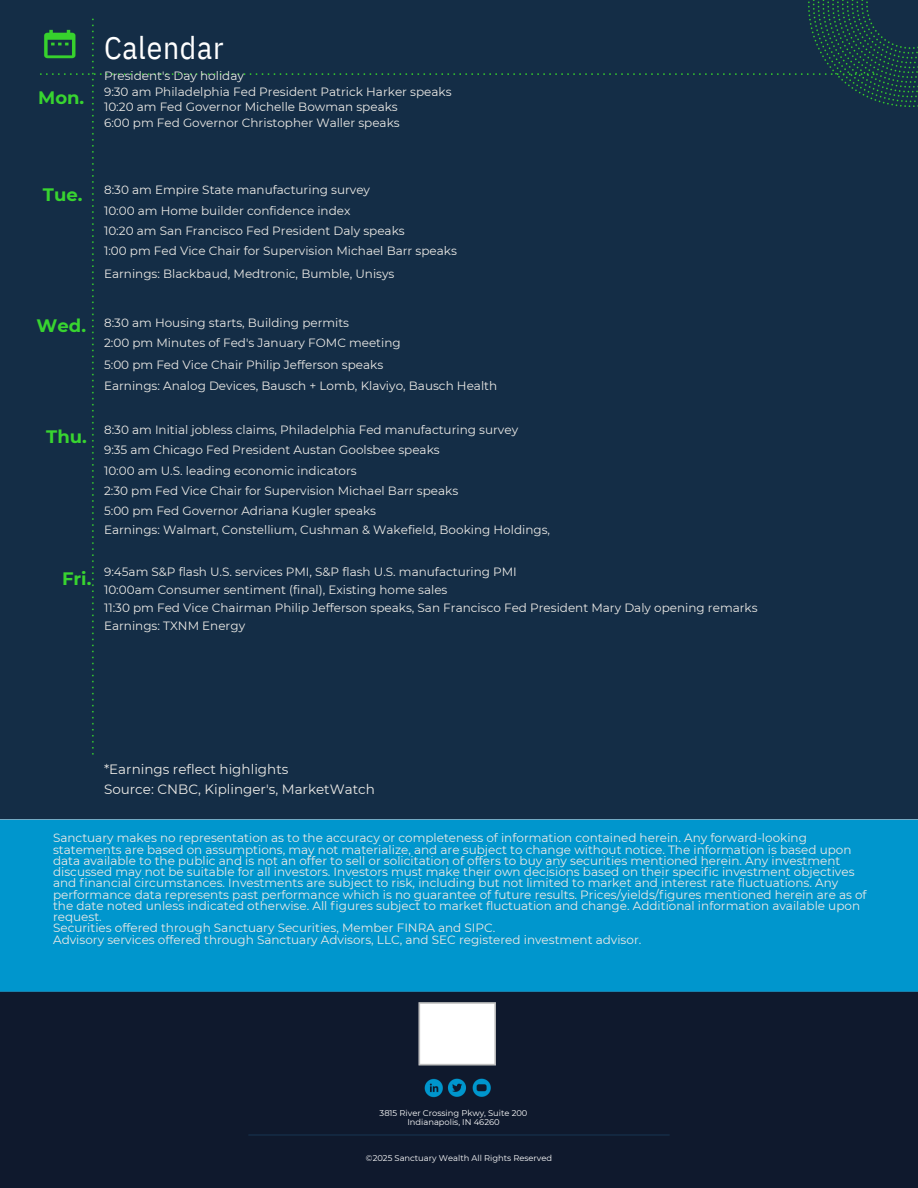
<style>
.page{position:relative;width:918px;height:1188px;background:#fff}
.page>*{position:absolute;margin:0;border:0;box-sizing:border-box;transform-origin:0 0}
.t1{font:31.5px "IBM Plex Sans Cond";letter-spacing:.02em;color:#fff}
.t2{font:700 18px "Montserrat";color:#38d430}
.t3{font:13.5px/20.2px "Montserrat";color:#eceae6}
.t4{font:12px/20.2px "Montserrat";color:#eceae6}
.t5{font:12px/11.2px "Montserrat";color:#edeae6}
.t6{font:8.4px/9px "Montserrat";color:#fff;text-align:center}
</style>
<div class="page">
<img style="left:0;top:0;width:918px;height:1188px">
<h1 class="t2" style="left:38px;top:87px;width:48px">Mon.</h1>
<h1 class="t1" style="left:104px;top:26px;width:121px">Calendar</h1>
<h1 class="t4" style="left:104px;top:68px;width:349px;line-height:15.8px">President's Day holiday<br>9:30 am Philadelphia Fed President Patrick Harker speaks 10:20 am Fed Governor Michelle Bowman speaks<br>6:00 pm Fed Governor Christopher Waller speaks</h1>
<p class="t2" style="left:43px;top:184px;width:41px">Tue.</p>
<h1 class="t2" style="left:37px;top:315px;width:51px">Wed.</h1>
<h1 class="t2" style="left:46px;top:426px;width:42px">Thu.</h1>
<h1 class="t2" style="left:62px;top:568px;width:31px">Fri.</h1>
<h3 class="t4" style="left:104px;top:180px;width:354px">8:30 am Empire State manufacturing survey<br>10:00 am Home builder confidence index<br>10:20 am San Francisco Fed President Daly speaks<br>1:00 pm Fed Vice Chair for Supervision Michael Barr speaks</h3>
<h3 class="t4" style="left:104px;top:263px;width:292px">Earnings: Blackbaud, Medtronic, Bumble, Unisys</h3>
<h3 class="t4" style="left:104px;top:312px;width:298px">8:30 am Housing starts, Building permits<br>2:00 pm Minutes of Fed's January FOMC meeting</h3>
<h3 class="t4" style="left:104px;top:355px;width:395px">5:00 pm Fed Vice Chair Philip Jefferson speaks<br>Earnings: Analog Devices, Bausch + Lomb, Klaviyo, Bausch Health</h3>
<h3 class="t4" style="left:104px;top:420px;width:416px">8:30 am Initial jobless claims, Philadelphia Fed manufacturing survey 9:35 am Chicago Fed President Austan Goolsbee speaks<br>10:00 am U.S. leading economic indicators<br>2:30 pm Fed Vice Chair for Supervision Michael Barr speaks<br>5:00 pm Fed Governor Adriana Kugler speaks</h3>
<h3 class="t4" style="left:104px;top:520px;width:448px">Earnings: Walmart, Constellium, Cushman &amp; Wakefield, Booking Holdings,</h3>
<h2 class="t4" style="left:104px;top:563px;width:655px;line-height:18px">9:45am S&amp;P flash U.S. services PMI, S&amp;P flash U.S. manufacturing PMI<br>10:00am Consumer sentiment (final), Existing home sales<br>11:30 pm Fed Vice Chairman Philip Jefferson speaks, San Francisco Fed President Mary Daly opening remarks Earnings: TXNM Energy</h2>
<p class="t3" style="left:104px;top:759px;width:272px">*Earnings reflect highlights<br>Source: CNBC, Kiplinger's, MarketWatch</p>
<h3 class="t5" style="left:53px;top:833px;width:815px">Sanctuary makes no representation as to the accuracy or completeness of information contained herein. Any forward-looking statements are based on assumptions, may not materialize, and are subject to change without notice. The information is based upon data available to the public and is not an offer to sell or solicitation of offers to buy any securities mentioned herein. Any investment discussed may not be suitable for all investors. Investors must make their own decisions based on their specific investment objectives and financial circumstances. Investments are subject to risk, including but not limited to market and interest rate fluctuations. Any performance data represents past performance which is no guarantee of future results. Prices/yields/figures mentioned herein are as of the date noted unless indicated otherwise. All figures subject to market fluctuation and change. Additional information available upon request.<br>Securities offered through Sanctuary Securities, Member FINRA and SIPC.<br>Advisory services offered through Sanctuary Advisors, LLC, and SEC registered investment advisor.</h3>
<h3 class="t6" style="left:380px;top:1108px;width:149px">3815 River Crossing Pkwy, Suite 200<br>Indianapolis, IN 46260</h3>
<h3 class="t6" style="left:366px;top:1154px;width:188px">©2025 Sanctuary Wealth All Rights Reserved</h3>
</div>
